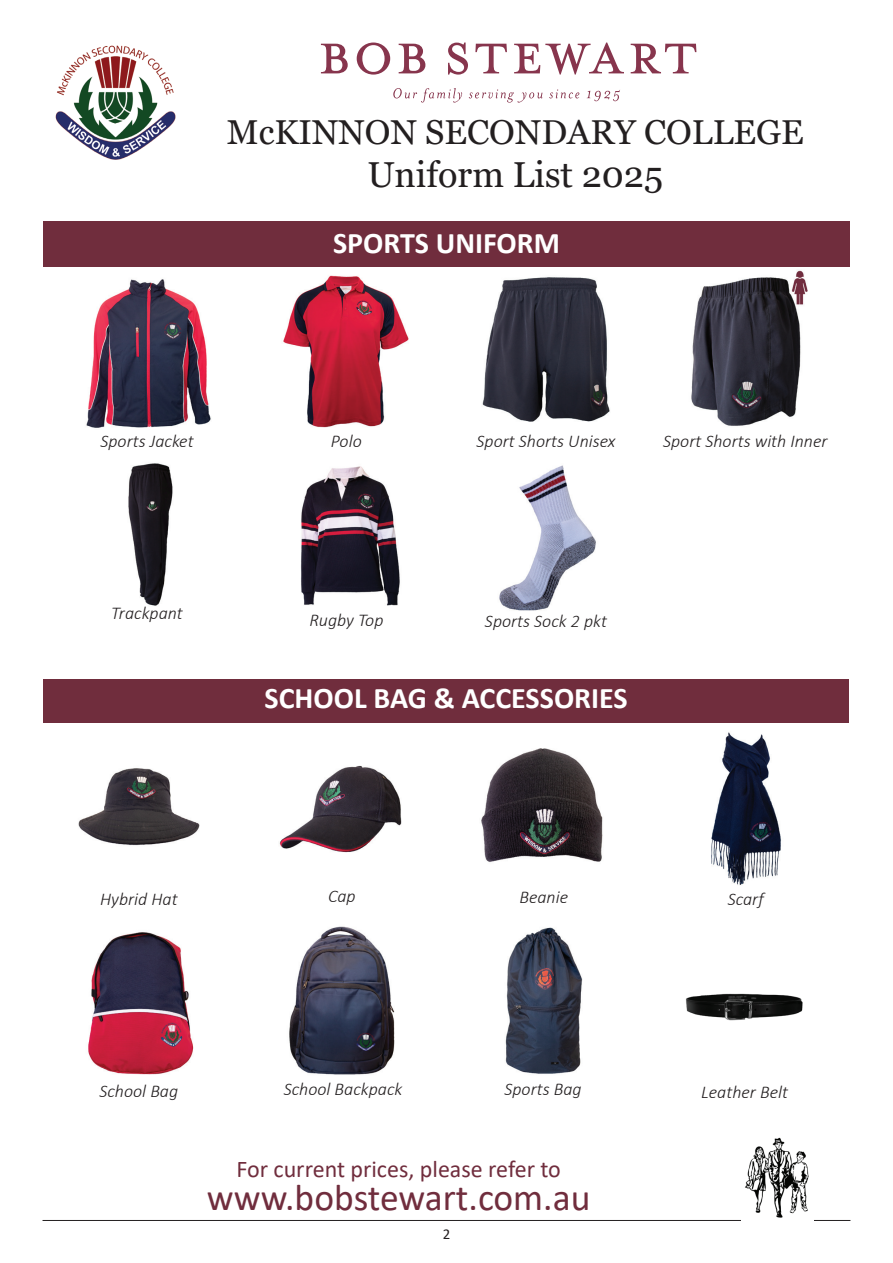
<style>
.page{position:relative;width:893px;height:1263px;background:#fff}
.page>*{position:absolute;margin:0;border:0;box-sizing:border-box;transform-origin:0 0}
.t1{font:37.5px "Calibri";color:#702d3d}
.t2{font:36px "Georgia";color:#231f20}
.t3{font:34.5px "Georgia";color:#231f20}
.t4{font:700 30px "Calibri";color:#fff}
.t5{font:24px "Calibri";color:#702d3d}
.t6{font:italic 300 18px "Calibri";color:#231f20}
.t7{font:15px "Calibri";color:#231f20}
</style>
<div class="page">
<hr style="left:43px;top:1220px;width:807px;height:1px;background:#231f20">
<img style="left:55px;top:45px;width:121px;height:115px">
<svg style="left:321px;top:44px;width:27px;height:29px"></svg>
<svg style="left:357px;top:43px;width:33px;height:32px"></svg>
<svg style="left:399px;top:44px;width:26px;height:29px"></svg>
<svg style="left:448px;top:43px;width:20px;height:32px"></svg>
<svg style="left:475px;top:44px;width:32px;height:29px"></svg>
<svg style="left:514px;top:43px;width:110px;height:32px"></svg>
<svg style="left:631px;top:44px;width:65px;height:29px"></svg>
<svg style="left:393px;top:88px;width:69px;height:15px"></svg>
<svg style="left:469px;top:89px;width:74px;height:14px"></svg>
<svg style="left:549px;top:89px;width:30px;height:9px"></svg>
<svg style="left:587px;top:90px;width:33px;height:11px"></svg>
<div style="left:43px;top:222px;width:807px;height:45px;background:#702d3d"></div>
<img style="left:745px;top:1137px;width:64px;height:81px">
<img style="left:86px;top:279px;width:125px;height:149px">
<img style="left:128px;top:463px;width:45px;height:143px">
<img style="left:499px;top:465px;width:97px;height:146px">
<img style="left:691px;top:270px;width:117px;height:156px">
<img style="left:283px;top:275px;width:126px;height:153px">
<img style="left:482px;top:277px;width:128px;height:145px">
<img style="left:279px;top:765px;width:123px;height:88px">
<img style="left:301px;top:466px;width:99px;height:140px">
<div style="left:44px;top:679px;width:805px;height:43px;background:#702d3d"></div>
<img style="left:88px;top:932px;width:106px;height:143px">
<img style="left:289px;top:926px;width:106px;height:149px">
<img style="left:505px;top:927px;width:78px;height:147px">
<img style="left:686px;top:993px;width:117px;height:28px">
<img style="left:481px;top:748px;width:122px;height:114px">
<img style="left:711px;top:732px;width:70px;height:153px">
<img style="left:78px;top:768px;width:122px;height:78px">
<h3 class="t3" style="left:227px;top:111px;width:578px">McKINNON SECONDARY COLLEGE</h3>
<h2 class="t2" style="left:367px;top:153px;width:297px">Uniform List 2025</h2>
<p class="t6" style="left:100px;top:430px;width:95px">Sports Jacket</p>
<h3 class="t4" style="left:333px;top:222px;width:228px">SPORTS UNIFORM</h3>
<p class="t6" style="left:331px;top:430px;width:32px">Polo</p>
<p class="t6" style="left:477px;top:430px;width:140px">Sport Shorts Unisex</p>
<p class="t6" style="left:663px;top:430px;width:166px">Sport Shorts with Inner</p>
<p class="t6" style="left:111px;top:602px;width:73px">Trackpant</p>
<p class="t6" style="left:485px;top:610px;width:124px">Sports Sock 2 pkt</p>
<p class="t6" style="left:309px;top:609px;width:76px">Rugby Top</p>
<h3 class="t4" style="left:264px;top:677px;width:365px">SCHOOL BAG &amp; ACCESSORIES</h3>
<p class="t6" style="left:328px;top:885px;width:29px">Cap</p>
<p class="t6" style="left:100px;top:888px;width:79px">Hybrid Hat</p>
<p class="t6" style="left:519px;top:886px;width:50px">Beanie</p>
<p class="t6" style="left:728px;top:888px;width:38px">Scarf</p>
<p class="t6" style="left:99px;top:1080px;width:80px">School Bag</p>
<p class="t6" style="left:284px;top:1078px;width:120px">School Backpack</p>
<p class="t6" style="left:504px;top:1078px;width:79px">Sports Bag</p>
<p class="t6" style="left:701px;top:1081px;width:88px">Leather Belt</p>
<h3 class="t5" style="left:236px;top:1152px;width:326px">For current prices, please refer to</h3>
<h1 class="t1" style="left:207px;top:1171px;width:385px">www.bobstewart.com.au</h1>
<p class="t7" style="left:443px;top:1223px;width:9px">2</p>
</div>
